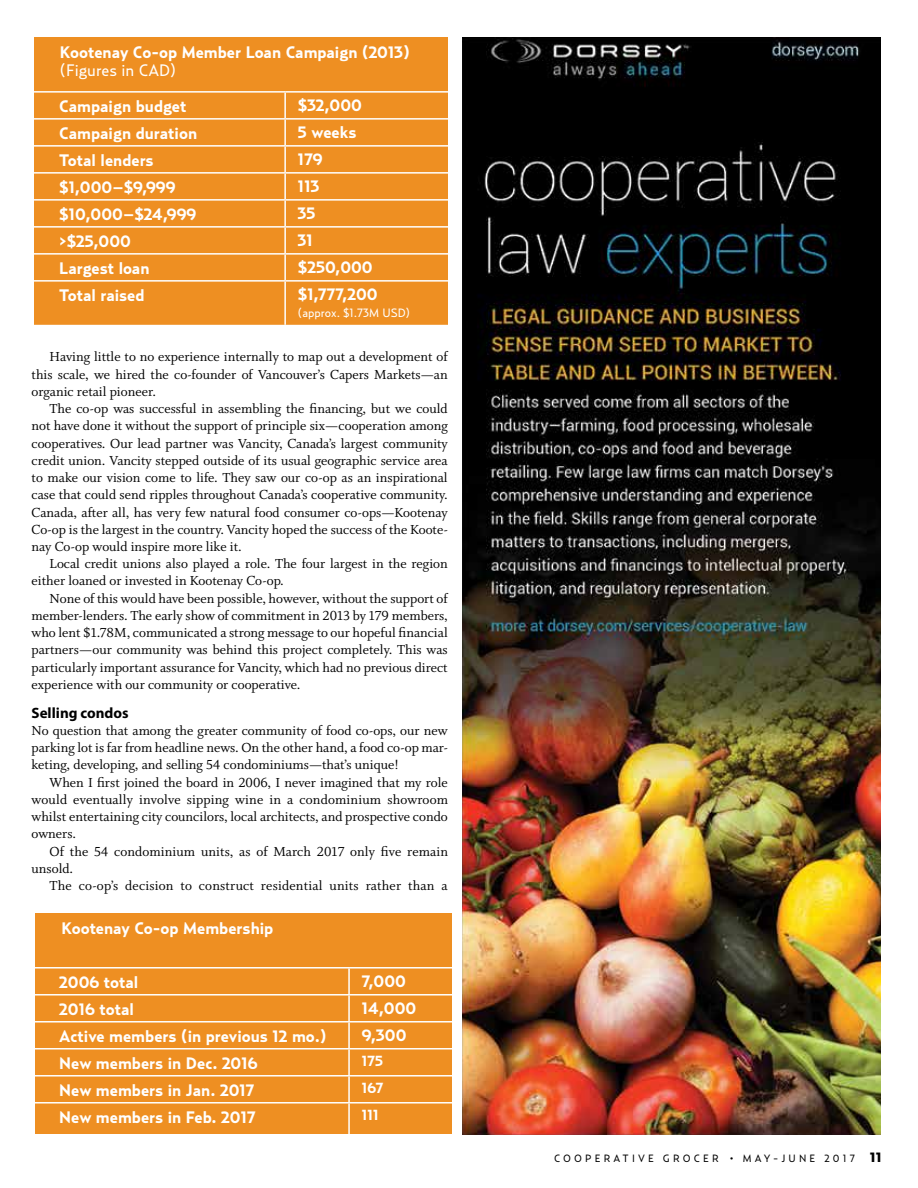
<style>
.page{position:relative;width:918px;height:1188px;background:#fff}
.page>*{position:absolute;margin:0;border:0;box-sizing:border-box;transform-origin:0 0}
.t1{font:700 16.5px "Relay";color:#fff}
.t2{font:16.5px "Relay";color:#fff}
.t3{font:700 15px "Myriad Pro";color:#000}
.t4{font:14.7px/17.2px "Whitman Roman LF";color:#000;text-align:justify}
.t5{font:700 14.7px "Relay";color:#fff}
.t6{font:12px "Relay";color:#fff}
.t7{font:10.5px "Relay";letter-spacing:.3em;color:#000}
.s1{font-family:"Proxima Nova"}
.s2{font-family:"Relay Wide";font-weight:900;font-size:13.5px}
</style>
<div class="page">
<div style="left:35px;top:37px;width:413px;height:288px;background:#ee8f22"></div>
<hr style="left:32px;top:91px;width:253px;height:2px;background:#fff">
<hr style="left:32px;top:118px;width:253px;height:2px;background:#fff">
<hr style="left:32px;top:145px;width:253px;height:2px;background:#fff">
<hr style="left:32px;top:172px;width:253px;height:2px;background:#fff">
<hr style="left:32px;top:199px;width:253px;height:2px;background:#fff">
<hr style="left:32px;top:226px;width:253px;height:2px;background:#fff">
<hr style="left:32px;top:253px;width:253px;height:2px;background:#fff">
<hr style="left:32px;top:280px;width:253px;height:2px;background:#fff">
<hr style="left:285px;top:91px;width:167px;height:2px;background:#fff">
<hr style="left:284px;top:93px;width:2px;height:25px;background:#fff">
<hr style="left:285px;top:118px;width:167px;height:2px;background:#fff">
<hr style="left:284px;top:120px;width:2px;height:25px;background:#fff">
<hr style="left:285px;top:145px;width:167px;height:2px;background:#fff">
<hr style="left:284px;top:147px;width:2px;height:25px;background:#fff">
<hr style="left:285px;top:172px;width:167px;height:2px;background:#fff">
<hr style="left:284px;top:174px;width:2px;height:25px;background:#fff">
<hr style="left:285px;top:199px;width:167px;height:2px;background:#fff">
<hr style="left:284px;top:201px;width:2px;height:25px;background:#fff">
<hr style="left:285px;top:226px;width:167px;height:2px;background:#fff">
<hr style="left:284px;top:228px;width:2px;height:25px;background:#fff">
<hr style="left:285px;top:253px;width:167px;height:2px;background:#fff">
<hr style="left:284px;top:255px;width:2px;height:25px;background:#fff">
<hr style="left:285px;top:280px;width:167px;height:2px;background:#fff">
<hr style="left:284px;top:282px;width:2px;height:43px;background:#fff">
<div style="left:35px;top:913px;width:417px;height:221px;background:#ee8f22"></div>
<hr style="left:32px;top:967px;width:317px;height:2px;background:#fff">
<hr style="left:32px;top:994px;width:317px;height:2px;background:#fff">
<hr style="left:32px;top:1021px;width:317px;height:2px;background:#fff">
<hr style="left:32px;top:1048px;width:317px;height:2px;background:#fff">
<hr style="left:32px;top:1075px;width:317px;height:2px;background:#fff">
<hr style="left:32px;top:1102px;width:317px;height:2px;background:#fff">
<hr style="left:349px;top:967px;width:110px;height:2px;background:#fff">
<hr style="left:348px;top:969px;width:2px;height:25px;background:#fff">
<hr style="left:349px;top:994px;width:110px;height:2px;background:#fff">
<hr style="left:348px;top:996px;width:2px;height:25px;background:#fff">
<hr style="left:349px;top:1021px;width:110px;height:2px;background:#fff">
<hr style="left:348px;top:1023px;width:2px;height:25px;background:#fff">
<hr style="left:349px;top:1048px;width:110px;height:2px;background:#fff">
<hr style="left:348px;top:1050px;width:2px;height:25px;background:#fff">
<hr style="left:349px;top:1075px;width:110px;height:2px;background:#fff">
<hr style="left:348px;top:1077px;width:2px;height:25px;background:#fff">
<hr style="left:349px;top:1102px;width:110px;height:2px;background:#fff">
<hr style="left:348px;top:1104px;width:2px;height:43px;background:#fff">
<img style="left:462px;top:37px;width:418px;height:1098px">
<p class="t1" style="left:60px;top:42px;width:351px">Kootenay Co-op Member Loan Campaign (2013)</p>
<p class="t2" style="left:60px;top:60px;width:118px">(Figures in CAD)</p>
<p class="t1" style="left:59px;top:96px;width:129px">Campaign budget</p>
<p class="t1" style="left:298px;top:95px;width:66px">$32,000</p>
<p class="t1" style="left:59px;top:123px;width:139px">Campaign duration</p>
<p class="t1" style="left:298px;top:122px;width:60px">5 weeks</p>
<p class="t1" style="left:59px;top:150px;width:96px">Total lenders</p>
<p class="t1" style="left:298px;top:149px;width:26px">179</p>
<p class="t1" style="left:59px;top:177px;width:118px">$1,000–$9,999</p>
<p class="t1" style="left:298px;top:176px;width:23px">113</p>
<p class="t1" style="left:59px;top:204px;width:139px">$10,000–$24,999</p>
<p class="t1" style="left:298px;top:203px;width:19px">35</p>
<p class="t1" style="left:59px;top:231px;width:73px">&gt;$25,000</p>
<p class="t1" style="left:298px;top:230px;width:17px">31</p>
<p class="t1" style="left:59px;top:258px;width:92px">Largest loan</p>
<p class="t1" style="left:298px;top:257px;width:76px">$250,000</p>
<p class="t1" style="left:59px;top:285px;width:87px">Total raised</p>
<p class="t1" style="left:298px;top:284px;width:81px">$1,777,200</p>
<p class="t6" style="left:298px;top:306px;width:114px">(approx. $1.73M USD)</p>
<p class="t4" style="left:32px;top:348px;width:418px;text-indent:18px">Having little to no experience internally to map out a development of this scale, we hired the co-founder of Vancouver’s Capers Markets—an organic retail pioneer.</p>
<p class="t4" style="left:32px;top:400px;width:418px;text-indent:18px">The co-op was successful in assembling the financing, but we could not have done it without the support of principle six—cooperation among cooperatives. Our lead partner was Vancity, Canada’s largest community credit union. Vancity stepped outside of its usual geographic service area to make our vision come to life. They saw our co-op as an inspirational case that could send ripples throughout Canada’s cooperative community.<br>Canada, after all, has very few natural food consumer co-ops—Kootenay Co-op is the largest in the country. Vancity hoped the success of the Koote&shy;nay Co-op would inspire more like it.</p>
<p class="t4" style="left:32px;top:555px;width:418px;text-indent:18px">Local credit unions also played a role. The four largest in the region either loaned or invested in Kootenay Co-op.</p>
<p class="t4" style="left:32px;top:590px;width:418px;text-indent:18px">None of this would have been possible, however, without the support of member-lenders. The early show of commitment in 2013 by 179 members, who lent $1.78M, communicated a strong message to our hopeful financial partners—our community was behind this project completely. This was particularly important assurance for Vancity, which had no previous direct experience with our community or cooperative.</p>
<p class="t3" style="left:32px;top:703px;width:99px">Selling condos</p>
<p class="t4" style="left:32px;top:722px;width:418px">No question that among the greater community of food co-ops, our new parking lot is far from headline news. On the other hand, a food co-op mar&shy;keting, developing, and selling 54 condominiums—that’s unique!</p>
<p class="t4" style="left:32px;top:774px;width:418px;text-indent:18px">When I first joined the board in 2006, I never imagined that my role would eventually involve sipping wine in a condominium showroom whilst entertaining city councilors, local architects, and prospective condo owners.</p>
<p class="t4" style="left:32px;top:843px;width:418px;text-indent:18px">Of the 54 condominium units, as of March 2017 only five remain unsold.</p>
<p class="t4" style="left:50px;top:877px;width:399px">The co-op’s decision to construct residential units rather than a</p>
<p class="t1" style="left:61px;top:918px;width:214px">Kootenay Co-op Membership</p>
<p class="t1" style="left:59px;top:972px;width:81px">2006 total</p>
<p class="t1" style="left:362px;top:971px;width:46px">7,000</p>
<p class="t1" style="left:59px;top:999px;width:76px">2016 total</p>
<p class="t1" style="left:362px;top:998px;width:56px">14,000</p>
<p class="t1" style="left:59px;top:1026px;width:269px">Active members (in previous 12 mo.)</p>
<p class="t1" style="left:362px;top:1025px;width:46px">9,300</p>
<p class="t1" style="left:59px;top:1053px;width:200px">New members in Dec. 2016</p>
<p class="t5" style="left:362px;top:1052px;width:23px">175</p>
<p class="t1" style="left:59px;top:1080px;width:197px">New members in Jan. 2017</p>
<p class="t5" style="left:362px;top:1079px;width:23px">167</p>
<p class="t1" style="left:59px;top:1107px;width:198px">New members in Feb. 2017</p>
<p class="t5" style="left:362px;top:1106px;width:19px">111</p>
<p class="t7" style="left:554px;top:1151px;width:329px">COOPERATIVE GROCER <span class="s1">•</span> MAY-JUNE 2017 <span class="s2">11</span></p>
</div>
